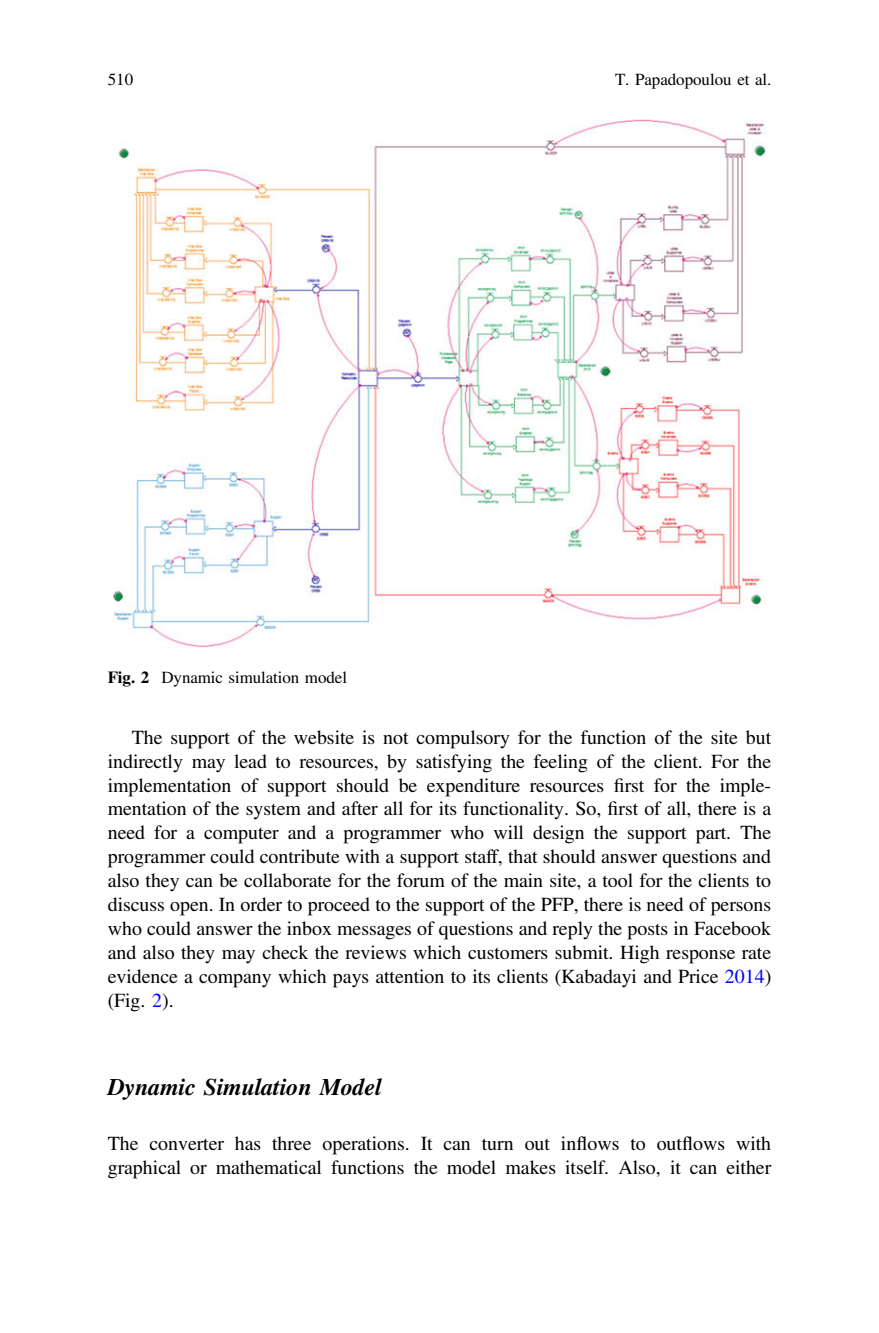
<style>
.page{position:relative;width:879px;height:1333px;background:#fff}
.page>*{position:absolute;margin:0;border:0;box-sizing:border-box;transform-origin:0 0}
.t1{font:24px "Gbtbrg Jqltsr Wgsgdh Adv TT8 fc 4438 a.BI2";color:#000}
.t2{font:20px/24px "Tbdjgj Rfrpmr Xmqjjy Adv TT5 ada 87 cc 2";color:#000;text-align:justify}
.t3{font:17px "Tbdjgj Rfrpmr Xmqjjy Adv TT5 ada 87 cc 2";color:#000}
.s1{font-family:"Vkcxlc Yjcjmf Gjgsgg Adv T Teeee 58 d 9.B2"}
.s2{font-family:"Hqckdw Hqrnjn Clfrvt Adv TT5 ada 87 cc+fb"}
.s3{color:#00f}
.s4{font-family:"Bvjtqx Cdvbqw Ggpwwv Adv GTIMES R"}
</style>
<div class="page">
<img style="left:113px;top:119px;width:652px;height:528px">
<p class="t3" style="left:108px;top:70px;width:27px">510</p>
<p class="t3" style="left:615px;top:70px;width:158px">T. Papadopoulou et al.</p>
<p class="t3" style="left:108px;top:668px;width:241px"><span class="s1">Fig. 2</span> Dynamic simulation model</p>
<p class="t2" style="left:108px;top:725px;width:665px;text-indent:24px">The support of the website is not compulsory for the function of the site but indirectly may lead to resources, by satisfying the feeling of the client. For the implementation of support should be expenditure resources <span class="s2">fi</span>rst for the imple&shy;mentation of the system and after all for its functionality. So, <span class="s2">fi</span>rst of all, there is a need for a computer and a programmer who will design the support part. The programmer could contribute with a support staff, that should answer questions and also they can be collaborate for the forum of the main site, a tool for the clients to discuss open. In order to proceed to the support of the PFP, there is need of persons who could answer the inbox messages of questions and reply the posts in Facebook and also they may check the reviews which customers submit. High response rate evidence a company which pays attention to its clients (Kabadayi and Price <span class="s3">2014</span>) (Fig. <span class="s3">2</span>).</p>
<p class="t1" style="left:108px;top:1072px;width:276px">Dynamic Simulation Model</p>
<p class="t2" style="left:108px;top:1131px;width:665px">The converter has three operations. It can turn out in<span class="s4">fl</span>ows to out<span class="s4">fl</span>ows with graphical or mathematical functions the model makes itself. Also, it can either</p>
</div>
